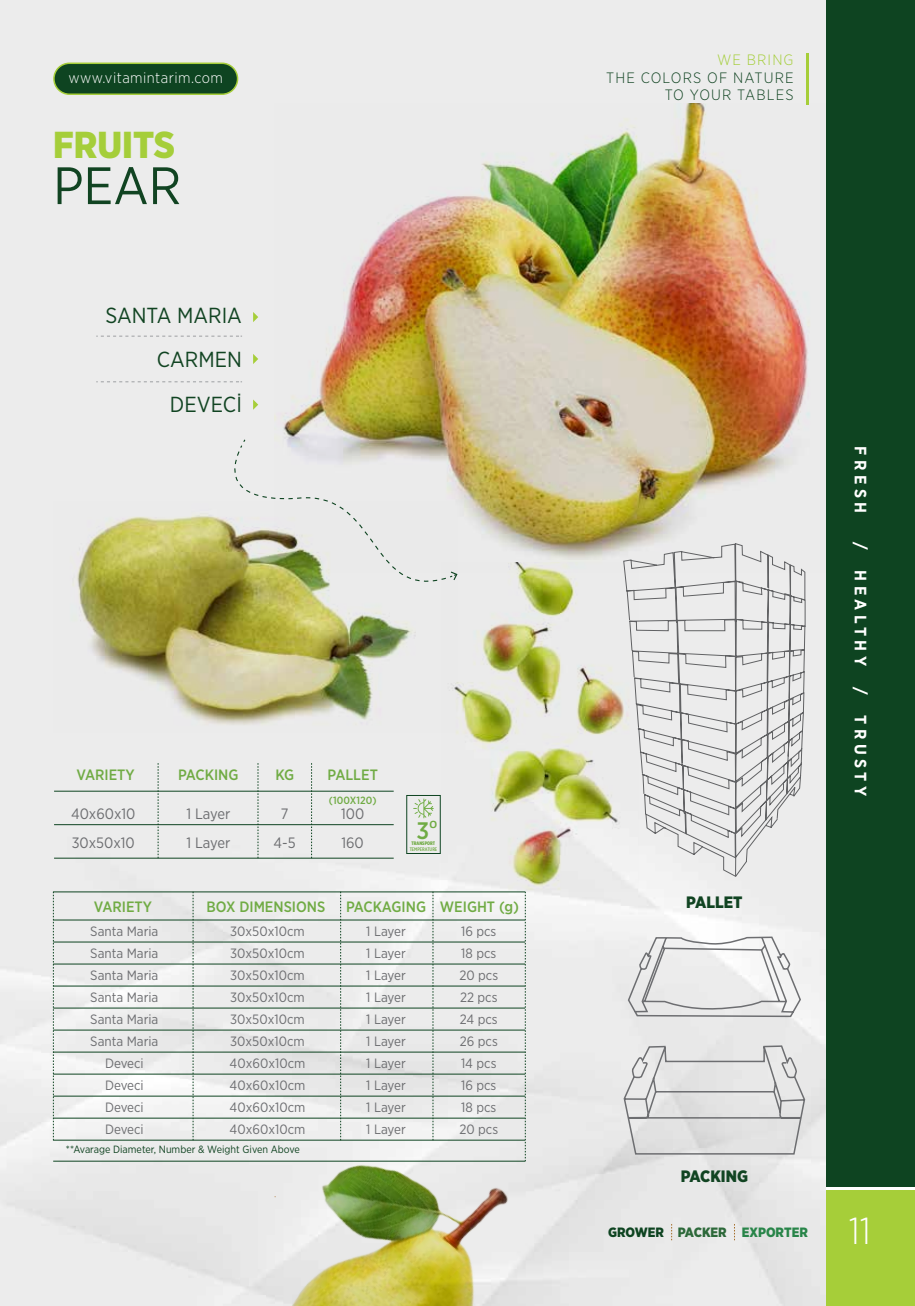
<style>
.page{position:relative;width:915px;height:1306px;background:#fff}
.page>*{position:absolute;margin:0;border:0;box-sizing:border-box;transform-origin:0 0}
.t1{font:52.5px "Gotham Narrow";color:#142}
.t2{font:900 37.5px "Gotham Narrow";color:#a5ce3a}
.t3{font:300 37.5px "Gotham Narrow";color:#fff}
.t4{font:500 23.85px "Gotham Narrow";color:#70ab44}
.t5{font:21.75px/43.7px "Gotham Narrow";color:#142;text-align:right}
.t6{font:700 16.5px "Gotham Narrow";letter-spacing:.27em;color:#fff}
.t7{font:900 16.5px "Gotham Narrow";color:#142}
.t8{font:500 15px "Gotham Narrow";color:#70ab44}
.t9{font:15px "Gotham Narrow";color:#6d6e71}
.t10{font:300 15px/17.7px "Gotham Narrow";letter-spacing:.075em;color:#142;text-align:right}
.t11{font:300 15px "Gotham Narrow";letter-spacing:.03em;color:#fff}
.t12{font:300 15px "Gotham Narrow";letter-spacing:.075em;color:#a5ce3a}
.t13{font:13.5px/22px "Gotham Narrow";color:#6d6e71}
.t14{font:900 13.5px "Gotham Narrow";color:#288549}
.t15{font:700 11.4px "Calibri";color:#70ab44}
.t16{font:10.5px "Gotham Narrow";color:#142}
.t17{font:500 10.5px "Gotham Narrow";color:#70ab44}
.t18{font:500 5.1px "Gotham X Narrow";color:#70ab44}
.t19{font:900 5.1px "Gotham X Narrow";color:#70ab44}
.s1{color:#0e4421}
.s2{color:#2d693a}
</style>
<div class="page">
<img style="left:0;top:0;width:825px;height:1305px">
<div style="left:893px;top:0;width:21px;height:1305px;background:#0e4421"></div>
<div style="left:893px;top:1189px;width:21px;height:116px;background:#a6ce39"></div>
<hr style="left:893px;top:1186px;width:21px;height:3px;background:#fff">
<div style="left:825px;top:0;width:68px;height:1305px;background:#0e4421"></div>
<div style="left:825px;top:1189px;width:68px;height:116px;background:#a6ce39"></div>
<hr style="left:825px;top:1186px;width:68px;height:3px;background:#fff">
<svg style="left:671px;top:1223px;width:1px;height:17px"></svg>
<svg style="left:733px;top:1223px;width:1px;height:17px"></svg>
<div style="left:54px;top:63px;width:183px;height:31px;background:#0e4421;border-radius:15px"></div>
<div style="left:53px;top:63px;width:185px;height:32px;border:2px solid #a6ce39;border-radius:15px"></div>
<hr style="left:805px;top:53px;width:3px;height:52px;background:#a6ce39">
<svg style="left:96px;top:336px;width:146px;height:1px"></svg>
<svg style="left:96px;top:381px;width:146px;height:1px"></svg>
<svg style="left:253px;top:312px;width:5px;height:10px"></svg>
<svg style="left:253px;top:354px;width:5px;height:10px"></svg>
<svg style="left:253px;top:399px;width:5px;height:11px"></svg>
<svg style="left:638px;top:572px;width:167px;height:305px;background:#dbdbdb"></svg>
<svg style="left:622px;top:1044px;width:183px;height:111px;background:#d9d9da"></svg>
<div style="left:0;top:89px;width:6px;height:454px;background:#ececec"></div>
<img style="left:274px;top:103px;width:551px;height:469px">
<img style="left:252px;top:1154px;width:291px;height:151px">
<img style="left:441px;top:563px;width:197px;height:328px">
<img style="left:53px;top:501px;width:404px;height:231px">
<svg style="left:626px;top:935px;width:175px;height:82px"></svg>
<svg style="left:413px;top:798px;width:20px;height:20px"></svg>
<div style="left:406px;top:795px;width:34px;height:58px;border:1px solid #0e4421"></div>
<svg style="left:158px;top:763px;width:1px;height:94px"></svg>
<svg style="left:258px;top:763px;width:1px;height:94px"></svg>
<svg style="left:311px;top:763px;width:1px;height:94px"></svg>
<hr style="left:54px;top:791px;width:339px;height:1px;background:#0e4421">
<hr style="left:54px;top:857px;width:339px;height:1px;background:#0e4421">
<hr style="left:54px;top:824px;width:339px;height:1px;background:#0e4421">
<svg style="left:193px;top:892px;width:1px;height:247px"></svg>
<svg style="left:340px;top:892px;width:1px;height:247px"></svg>
<svg style="left:432px;top:892px;width:1px;height:247px"></svg>
<svg style="left:525px;top:891px;width:1px;height:270px"></svg>
<hr style="left:53px;top:919px;width:472px;height:1px;background:#0e4421">
<hr style="left:53px;top:891px;width:472px;height:1px;background:#0e4421">
<hr style="left:53px;top:941px;width:472px;height:1px;background:#0e4421">
<hr style="left:53px;top:963px;width:472px;height:1px;background:#0e4421">
<hr style="left:53px;top:985px;width:472px;height:1px;background:#0e4421">
<hr style="left:53px;top:1007px;width:472px;height:1px;background:#0e4421">
<hr style="left:53px;top:1029px;width:472px;height:1px;background:#0e4421">
<hr style="left:53px;top:1051px;width:472px;height:1px;background:#0e4421">
<hr style="left:53px;top:1073px;width:472px;height:1px;background:#0e4421">
<hr style="left:53px;top:1095px;width:472px;height:1px;background:#0e4421">
<hr style="left:53px;top:1117px;width:472px;height:1px;background:#0e4421">
<hr style="left:53px;top:1139px;width:472px;height:1px;background:#0e4421">
<hr style="left:53px;top:1160px;width:472px;height:1px;background:#0e4421">
<svg style="left:53px;top:891px;width:1px;height:249px"></svg>
<svg style="left:221px;top:438px;width:236px;height:163px;background:#d9d9cb"></svg>
<p class="t11" style="left:69px;top:68px;width:156px">www.vitamintarim.com</p>
<h2 class="t2" style="left:53px;top:120px;width:123px">FRUITS</h2>
<h1 class="t1" style="left:53px;top:153px;width:129px">PEAR</h1>
<h3 class="t5" style="left:105px;top:293px;width:138px">SANTA MARIA<br>CARMEN</h3>
<h3 class="t5" style="left:170px;top:382px;width:73px">DEVECİ</h3>
<p class="t8" style="left:77px;top:765px;width:59px">VARIETY</p>
<p class="t8" style="left:178px;top:765px;width:62px">PACKING</p>
<p class="t8" style="left:275px;top:765px;width:20px">KG</p>
<p class="t8" style="left:327px;top:765px;width:52px">PALLET</p>
<p class="t17" style="left:329px;top:793px;width:49px">(100X120)</p>
<p class="t9" style="left:71px;top:804px;width:66px">40x60x10</p>
<p class="t9" style="left:186px;top:804px;width:45px">1 Layer</p>
<p class="t9" style="left:281px;top:804px;width:9px">7</p>
<p class="t9" style="left:341px;top:804px;width:25px">100</p>
<p class="t9" style="left:72px;top:833px;width:65px">30x50x10</p>
<p class="t9" style="left:186px;top:833px;width:45px">1 Layer</p>
<p class="t9" style="left:273px;top:833px;width:24px">4-5</p>
<p class="t9" style="left:341px;top:833px;width:24px">160</p>
<h3 class="t4" style="left:416px;top:815px;width:14px">3</h3>
<p class="t15" style="left:429px;top:815px;width:9px">O</p>
<p class="t19" style="left:411px;top:839px;width:25px">TRANSPORT</p>
<p class="t18" style="left:409px;top:845px;width:29px">TEMPERATURE</p>
<p class="t8" style="left:94px;top:897px;width:59px">VARIETY</p>
<p class="t8" style="left:206px;top:897px;width:120px">BOX DIMENSIONS</p>
<p class="t8" style="left:346px;top:897px;width:174px">PACKAGING WEIGHT (g)</p>
<p class="t13" style="left:90px;top:919px;width:69px">Santa Maria</p>
<p class="t13" style="left:230px;top:919px;width:76px">30x50x10cm</p>
<p class="t13" style="left:90px;top:941px;width:69px">Santa Maria</p>
<p class="t13" style="left:230px;top:941px;width:76px">30x50x10cm</p>
<p class="t13" style="left:90px;top:963px;width:69px">Santa Maria</p>
<p class="t13" style="left:230px;top:963px;width:76px">30x50x10cm</p>
<p class="t13" style="left:90px;top:985px;width:69px">Santa Maria</p>
<p class="t13" style="left:230px;top:985px;width:76px">30x50x10cm</p>
<p class="t13" style="left:90px;top:1007px;width:69px">Santa Maria</p>
<p class="t13" style="left:230px;top:1007px;width:76px">30x50x10cm</p>
<p class="t13" style="left:90px;top:1029px;width:69px">Santa Maria</p>
<p class="t13" style="left:230px;top:1029px;width:76px">30x50x10cm</p>
<p class="t13" style="left:105px;top:1051px;width:40px">Deveci</p>
<p class="t13" style="left:229px;top:1051px;width:77px">40x60x10cm</p>
<p class="t13" style="left:105px;top:1073px;width:40px">Deveci</p>
<p class="t13" style="left:229px;top:1073px;width:77px">40x60x10cm</p>
<p class="t13" style="left:105px;top:1095px;width:40px">Deveci</p>
<p class="t13" style="left:229px;top:1095px;width:77px">40x60x10cm</p>
<p class="t13" style="left:105px;top:1117px;width:40px">Deveci</p>
<p class="t13" style="left:229px;top:1117px;width:77px">40x60x10cm</p>
<p class="t16" style="left:66px;top:1143px;width:235px">**Avarage Diameter, Number &amp; Weight Given Above</p>
<p class="t13" style="left:366px;top:919px;width:41px;text-align:justify">1 Layer 1 Layer 1 Layer 1 Layer 1 Layer 1 Layer 1 Layer 1 Layer 1 Layer 1 Layer</p>
<p class="t13" style="left:459px;top:919px;width:40px">16 pcs<br>18 pcs<br>20 pcs<br>22 pcs<br>24 pcs<br>26 pcs<br>14 pcs<br>16 pcs<br>18 pcs<br>20 pcs</p>
<p class="t12" style="left:716px;top:50px;width:78px">WE BRING</p>
<p class="t10" style="left:606px;top:68px;width:189px">THE COLORS OF NATURE<br>TO YOUR TABLES</p>
<p class="t7" style="left:686px;top:891px;width:58px">PALLET</p>
<p class="t6" style="left:870px;top:446px;width:68px;rotate:90deg">FRESH</p>
<p class="t6" style="left:870px;top:542px;width:126px;rotate:90deg">/ HEALTHY</p>
<p class="t6" style="left:870px;top:686px;width:110px;rotate:90deg">/ TRUSTY</p>
<p class="t7" style="left:680px;top:1164px;width:69px">PACKING</p>
<p class="t14" style="left:608px;top:1223px;width:201px"><span class="s1">GROWER</span> <span class="s2">PACKER</span> EXPORTER</p>
<h2 class="t3" style="left:848px;top:1207px;width:24px">11</h2>
</div>
